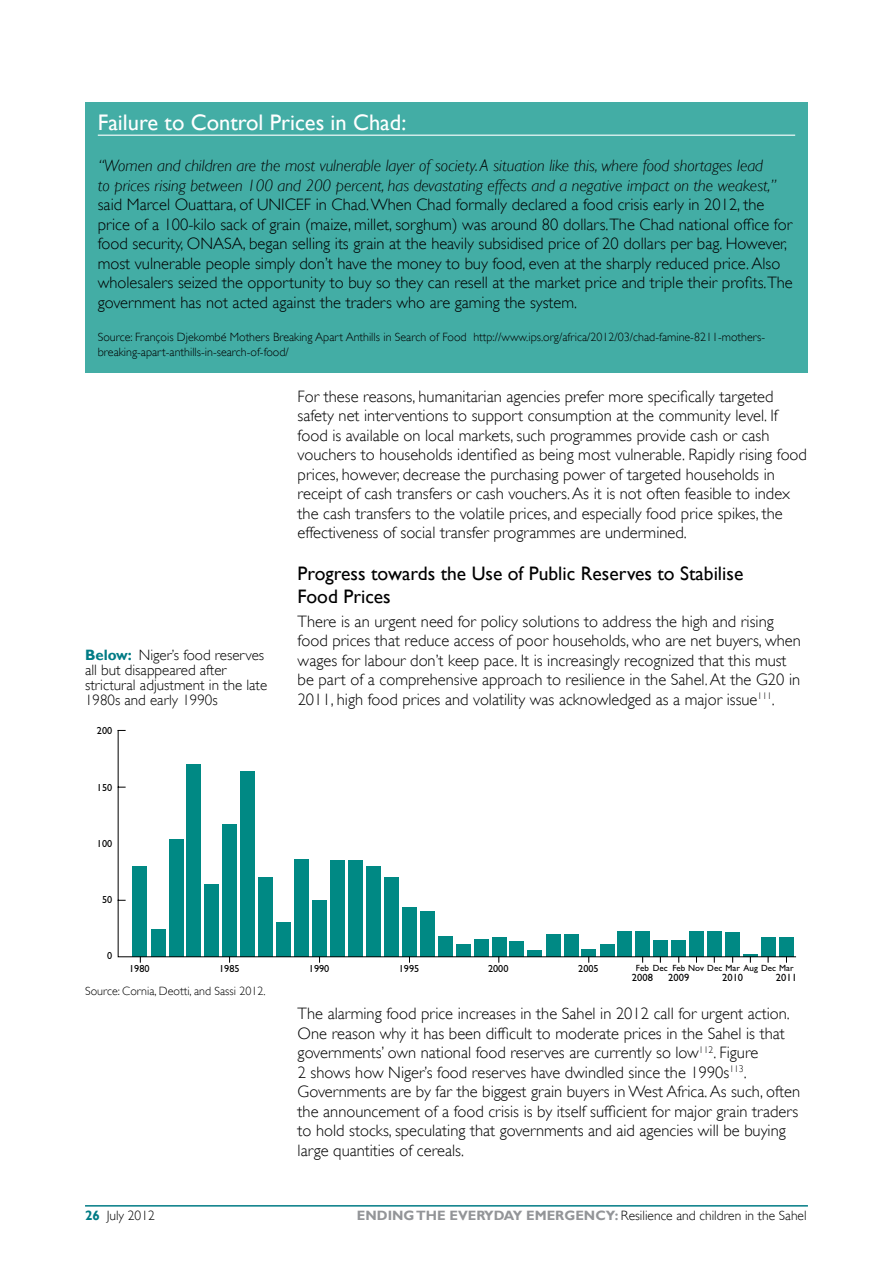
<style>
.page{position:relative;width:893px;height:1263px;background:#fff}
.page>*{position:absolute;margin:0;border:0;box-sizing:border-box;transform-origin:0 0}
.t1{font:22.5px "Gill Sans";color:#fff}
.t2{font:19.5px/22.5px "Gill Sans";color:#000}
.t3{font:300 16.5px/19.5px "Gill Sans";color:#000}
.t4{font:italic 300 16.5px/19.5px "Gill Sans";color:#000}
.t5{font:300 15px/15px "Gill Sans";color:#000}
.t6{font:300 13.5px "Gill Sans";color:#000}
.t7{font:300 12px/15px "Gill Sans";color:#000}
.t8{font:10.5px "Gill Sans";color:#000}
.t9{font:10.2px "Gill Sans";color:#000}
.t10{font:9px "Gill Sans";color:#000}
.s1{font-weight:700;color:#007b85}
.s2{font-weight:700;color:#939598}
</style>
<div class="page">
<hr style="left:85px;top:1205px;width:723px;height:1px;background:#007b85">
<div style="left:85px;top:102px;width:723px;height:270px;background:#43ada5"></div>
<hr style="left:98px;top:135px;width:697px;height:1px;background:#fff">
<svg style="left:117px;top:729px;width:680px;height:228px"></svg>
<svg style="left:743px;top:955px;width:15px;height:8px"></svg>
<h1 class="t1" style="left:98px;top:110px;width:310px">Failure to Control Prices in Chad:</h1>
<p class="t4" style="left:98px;top:156px;width:680px">“Women and children are the most vulnerable layer of society. A situation like this, where food shortages lead to prices rising between 100 and 200 percent, has devastating effects and a negative impact on the weakest,”</p>
<p class="t3" style="left:98px;top:195px;width:697px">said Marcel Ouattara, of UNICEF in Chad.When Chad formally declared a food crisis early in 2012, the price of a 100-kilo sack of grain (maize, millet, sorghum) was around 80 dollars.The Chad national office for food security, ONASA, began selling its grain at the heavily subsidised price of 20 dollars per bag. However, most vulnerable people simply don’t have the money to buy food, even at the sharply reduced price.Also wholesalers seized the opportunity to buy so they can resell at the market price and triple their profits.The government has not acted against the traders who are gaming the system.</p>
<p class="t7" style="left:98px;top:329px;width:669px">Source: François Djekombé Mothers Breaking Apart Anthills in Search of Food http://www.ips.org/africa/2012/03/chad-famine-8211-mothers&shy;breaking-apart-anthills-in-search-of-food/</p>
<p class="t5" style="left:85px;top:647px;width:184px"><span class="s1">Below:</span> Niger’s food reserves all but disappeared after strictural adjustment in the late<br>1980s and early 1990s</p>
<p class="t9" style="left:97px;top:724px;width:17px">200</p>
<p class="t9" style="left:97px;top:781px;width:17px">150</p>
<p class="t9" style="left:97px;top:837px;width:17px">100</p>
<p class="t9" style="left:102px;top:894px;width:12px">50</p>
<p class="t9" style="left:107px;top:949px;width:7px">0</p>
<p class="t3" style="left:298px;top:386px;width:511px">For these reasons, humanitarian agencies prefer more specifically targeted safety net interventions to support consumption at the community level. If food is available on local markets, such programmes provide cash or cash vouchers to households identified as being most vulnerable. Rapidly rising food prices, however, decrease the purchasing power of targeted households in receipt of cash transfers or cash vouchers.As it is not often feasible to index the cash transfers to the volatile prices, and especially food price spikes, the effectiveness of social transfer programmes are undermined.</p>
<p class="t2" style="left:298px;top:563px;width:447px">Progress towards the Use of Public Reserves to Stabilise<br>Food Prices</p>
<p class="t3" style="left:298px;top:611px;width:505px">There is an urgent need for policy solutions to address the high and rising food prices that reduce access of poor households, who are net buyers, when wages for labour don’t keep pace. It is increasingly recognized that this must be part of a comprehensive approach to resilience in the Sahel.At the G20 in 2011, high food prices and volatility was acknowledged as a major issue<sup>111</sup>.</p>
<p class="t9" style="left:129px;top:962px;width:22px">1980</p>
<p class="t9" style="left:219px;top:962px;width:22px">1985</p>
<p class="t9" style="left:309px;top:962px;width:22px">1990</p>
<p class="t9" style="left:399px;top:962px;width:22px">1995</p>
<p class="t9" style="left:488px;top:962px;width:22px">2000</p>
<p class="t9" style="left:578px;top:962px;width:22px">2005</p>
<p class="t10" style="left:636px;top:962px;width:33px">Feb Dec</p>
<p class="t8" style="left:632px;top:971px;width:22px">2008</p>
<p class="t10" style="left:672px;top:962px;width:123px">Feb Nov Dec Mar Aug Dec Mar</p>
<p class="t8" style="left:668px;top:971px;width:22px">2009</p>
<p class="t8" style="left:722px;top:971px;width:22px">2010</p>
<p class="t8" style="left:776px;top:971px;width:22px">2011</p>
<p class="t3" style="left:298px;top:1004px;width:504px">The alarming food price increases in the Sahel in 2012 call for urgent action.<br>One reason why it has been difficult to moderate prices in the Sahel is that governments’ own national food reserves are currently so low<sup>112</sup>. Figure<br>2 shows how Niger’s food reserves have dwindled since the 1990s<sup>113</sup>.<br>Governments are by far the biggest grain buyers in West Africa.As such, often the announcement of a food crisis is by itself sufficient for major grain traders to hold stocks, speculating that governments and aid agencies will be buying large quantities of cereals.</p>
<p class="t7" style="left:85px;top:983px;width:182px">Source: Cornia, Deotti, and Sassi 2012.</p>
<p class="t6" style="left:85px;top:1208px;width:71px"><span class="s1">26</span> July 2012</p>
<p class="t6" style="left:357px;top:1208px;width:451px"><span class="s2">ENDING THE EVERYDAY EMERGENCY:</span> Resilience and children in the Sahel</p>
</div>
